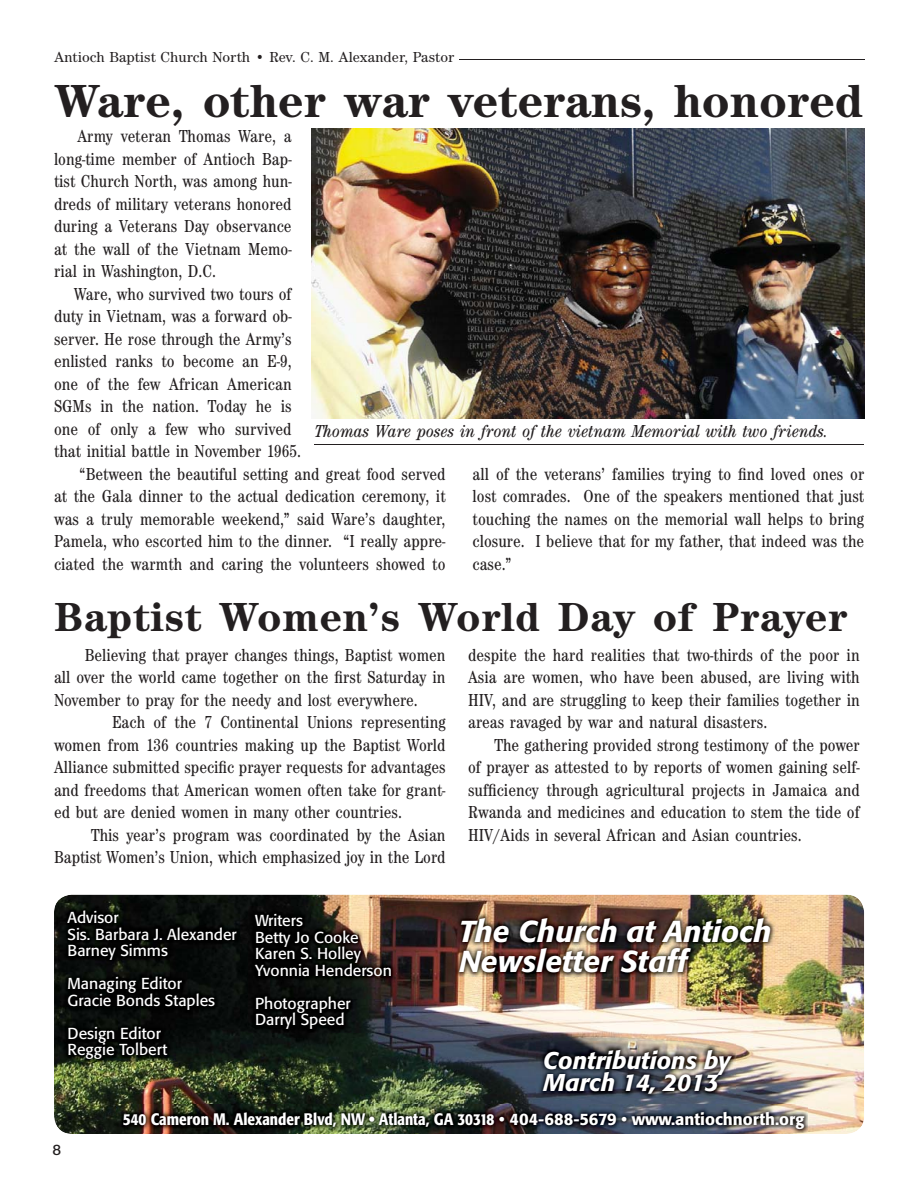
<style>
.page{position:relative;width:918px;height:1188px;background:#fff}
.page>*{position:absolute;margin:0;border:0;box-sizing:border-box;transform-origin:0 0}
.t1{font:700 48px "Century Itc T";color:#231f20}
.t2{font:700 42px "Century Itc T";letter-spacing:.02em;color:#231f20}
.t3{font:italic 500 30px/30px "Formata";color:#fff}
.t4{font:italic 500 24px/22.5px "Formata";color:#fff}
.t5{font:condensed 18px/22.5px "Century Itc T";color:#231f20;text-align:justify}
.t6{font:italic condensed 18px "Century Itc T";color:#231f20}
.t7{font:500 condensed 16.5px "Formata";color:#fff}
.t8{font:15.75px/16.5px "Formata";color:#fff}
.t9{font:15px "Century Itc T";color:#231f20;scale:.95 1}
.t10{font:15px "Formata";color:#231f20}
.s1{font-stretch:normal}
</style>
<div class="page">
<hr style="left:459px;top:60px;width:405px;height:1px;background:#231f20">
<img style="left:54px;top:895px;width:810px;height:239px;border-radius:18px">
<img style="left:61px;top:903px;width:179px;height:159px">
<img style="left:248px;top:907px;width:147px;height:126px">
<img style="left:116px;top:1105px;width:691px;height:27px">
<img style="left:452px;top:911px;width:322px;height:65px">
<img style="left:536px;top:1042px;width:199px;height:56px">
<hr style="left:315px;top:444px;width:549px;height:1px;background:#231f20">
<img style="left:312px;top:129px;width:552px;height:289px">
<p class="t9" style="left:54px;top:52px;width:423px">Antioch Baptist Church North • Rev. C. M. Alexander, Pastor</p>
<p class="t1" style="left:54px;top:83px;width:810px">Ware, other war veterans, honored</p>
<p class="t5" style="left:77px;top:126px;width:216px">Army veteran Thomas Ware, a</p>
<p class="t5" style="left:54px;top:148px;width:239px">long-time member of Antioch Bap-</p>
<p class="t5" style="left:54px;top:171px;width:239px">tist Church North, was among hun-</p>
<p class="t5" style="left:54px;top:193px;width:239px">dreds of military veterans honored</p>
<p class="t5" style="left:54px;top:216px;width:239px">during a Veterans Day observance</p>
<p class="t5" style="left:54px;top:238px;width:239px">at the wall of the Vietnam Memo-</p>
<p class="t5" style="left:54px;top:261px;width:163px">rial in Washington, D.C.</p>
<p class="t5" style="left:74px;top:283px;width:219px">Ware, who survived two tours of</p>
<p class="t5" style="left:54px;top:306px;width:239px">duty in Vietnam, was a forward ob-</p>
<p class="t5" style="left:54px;top:328px;width:239px">server. He rose through the Army’s</p>
<p class="t5" style="left:54px;top:351px;width:239px">enlisted ranks to become an E-9,</p>
<p class="t5" style="left:54px;top:373px;width:239px">one of the few African American</p>
<p class="t5" style="left:54px;top:396px;width:239px">SGMs in the nation. Today he is</p>
<p class="t5" style="left:54px;top:418px;width:239px">one of only a few who survived</p>
<p class="t5" style="left:54px;top:441px;width:248px">that initial battle in November 1965.</p>
<p class="t5" style="left:79px;top:463px;width:368px">“Between the beautiful setting and great food served</p>
<p class="t5" style="left:54px;top:486px;width:393px">at the Gala dinner to the actual dedication ceremony, it</p>
<p class="t5" style="left:54px;top:508px;width:393px">was a truly memorable weekend,” said Ware’s daughter,</p>
<p class="t5" style="left:54px;top:531px;width:393px">Pamela, who escorted him to the dinner. “I really appre-</p>
<p class="t5" style="left:54px;top:553px;width:393px">ciated the warmth and caring the volunteers showed to</p>
<p class="t6" style="left:315px;top:424px;width:514px">Thomas Ware poses in front of the vietnam Memorial with two friends.</p>
<p class="t5" style="left:473px;top:464px;width:393px">all of the veterans’ families trying to find loved ones or lost comrades. One of the speakers mentioned that just touching the names on the memorial wall helps to bring closure. I believe that for my father, that indeed was the case.”</p>
<p class="t2" style="left:54px;top:601px;width:795px">Baptist Women’s World Day of Prayer</p>
<p class="t5" style="left:85px;top:644px;width:362px">Believing that prayer changes things, Baptist women</p>
<p class="t5" style="left:54px;top:667px;width:393px">all over the world came together on the first Saturday in</p>
<p class="t5" style="left:54px;top:689px;width:365px">November to pray for the needy and lost everywhere.</p>
<p class="t5" style="left:112px;top:712px;width:335px">Each of the 7 Continental Unions representing</p>
<p class="t5" style="left:54px;top:734px;width:393px">women from 136 countries making up the Baptist World</p>
<p class="t5" style="left:54px;top:757px;width:393px">Alliance submitted specific prayer requests for advantages</p>
<p class="t5" style="left:54px;top:779px;width:393px">and freedoms that American women often take for grant-</p>
<p class="t5" style="left:54px;top:802px;width:349px">ed but are denied women in many other countries.</p>
<p class="t5" style="left:91px;top:824px;width:356px">This year’s program was coordinated by the Asian</p>
<p class="t5" style="left:54px;top:847px;width:393px">Baptist Women’s Union, which emphasized joy in the Lord</p>
<p class="t5" style="left:468px;top:644px;width:393px">despite the hard realities that two-thirds of the poor in</p>
<p class="t5" style="left:468px;top:667px;width:393px">Asia are women, who have been abused, are living with</p>
<p class="t5" style="left:468px;top:689px;width:393px">HIV, and are struggling to keep their families together in</p>
<p class="t5" style="left:468px;top:712px;width:301px">areas ravaged by war and natural disasters.</p>
<p class="t5" style="left:494px;top:734px;width:367px">The gathering provided strong testimony of the power</p>
<p class="t5" style="left:468px;top:757px;width:393px">of prayer as attested to by reports of women gaining self-</p>
<p class="t5" style="left:468px;top:779px;width:393px">sufficiency through agricultural projects in Jamaica and</p>
<p class="t5" style="left:468px;top:802px;width:393px">Rwanda and medicines and education to stem the tide of</p>
<p class="t5" style="left:468px;top:824px;width:335px">HIV/Aids in several African and Asian countries.</p>
<p class="t8" style="left:68px;top:911px;width:171px">Advisor<br>Sis. Barbara J. Alexander<br>Barney Simms</p>
<p class="t8" style="left:68px;top:977px;width:149px">Managing Editor<br>Gracie Bonds Staples</p>
<p class="t8" style="left:68px;top:1026px;width:101px">Design Editor<br>Reggie Tolbert</p>
<p class="t8" style="left:255px;top:914px;width:138px">Writers<br>Betty Jo Cooke<br>Karen S. Holley<br>Yvonnia Henderson</p>
<p class="t8" style="left:255px;top:996px;width:97px">Photographer<br>Darryl Speed</p>
<p class="t3" style="left:459px;top:919px;width:314px">The Church at Antioch<br>Newsletter Staff</p>
<p class="t4" style="left:543px;top:1051px;width:189px">Contributions by<br>March 14, 2013</p>
<p class="t10" style="left:53px;top:1143px;width:10px">8</p>
<p class="t7" style="left:123px;top:1113px;width:683px">540 Cameron M. Alexander Blvd, NW • Atlanta, GA 30318 <span class="s1">• 404-688-5679 • www.antiochnorth.org</span></p>
</div>
